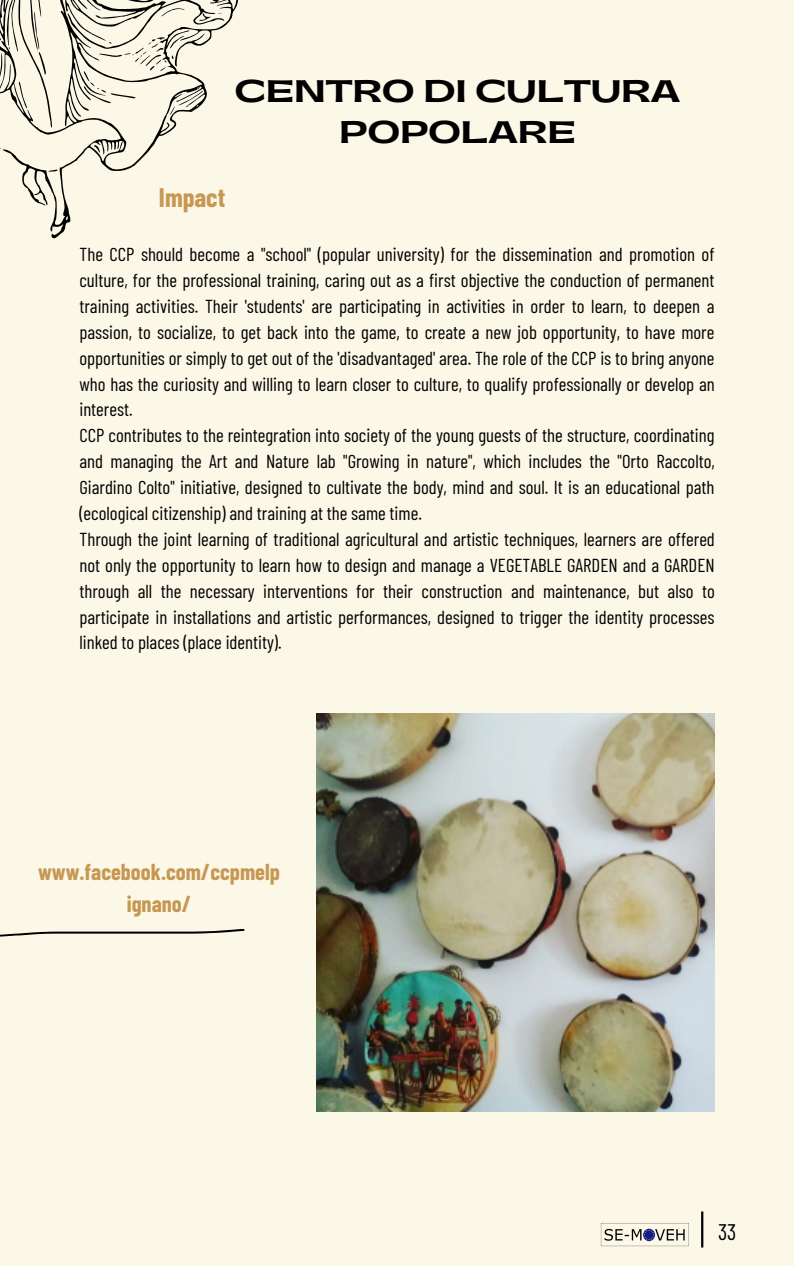
<style>
.page{position:relative;width:794px;height:1266px;background:#fff}
.page>*{position:absolute;margin:0;border:0;box-sizing:border-box;transform-origin:0 0}
.t1{font:800 29.25px/40.5px "Gatwick";color:#000;text-align:center}
.t2{font:700 26.25px "Barlow Condensed";color:#c69853}
.t3{font:700 22.5px/31.5px "Barlow Condensed";color:#c69853;text-align:center}
.t4{font:22.5px "Barlow Condensed";color:#000}
.t5{font:18.75px/25.9px "Barlow Condensed";color:#000}
</style>
<div class="page">
<div style="left:0;top:0;width:793px;height:1266px;background:#fcf8e8"></div>
<svg style="left:0;top:0;width:238px;height:239px"></svg>
<img style="left:316px;top:713px;width:398px;height:398px">
<svg style="left:0;top:929px;width:244px;height:8px"></svg>
<img style="left:600px;top:1223px;width:89px;height:23px">
<hr style="left:700px;top:1211px;width:3px;height:36px;background:#000">
<h1 class="t1" style="left:235px;top:72px;width:447px">CENTRO DI CULTURA<br>POPOLARE</h1>
<h2 class="t2" style="left:159px;top:181px;width:68px">Impact</h2>
<p class="t5" style="left:79px;top:241px;width:636px">The CCP should become a "school" (popular university) for the dissemination and promotion of culture, for the professional training, caring out as a first objective the conduction of permanent training activities. Their 'students' are participating in activities in order to learn, to deepen a passion, to socialize, to get back into the game, to create a new job opportunity, to have more opportunities or simply to get out of the 'disadvantaged' area. The role of the CCP is to bring anyone who has the curiosity and willing to learn closer to culture, to qualify professionally or develop an interest.<br>CCP contributes to the reintegration into society of the young guests of the structure, coordinating and managing the Art and Nature lab "Growing in nature", which includes the "Orto Raccolto, Giardino Colto" initiative, designed to cultivate the body, mind and soul. It is an educational path (ecological citizenship) and training at the same time.<br>Through the joint learning of traditional agricultural and artistic techniques, learners are offered not only the opportunity to learn how to design and manage a VEGETABLE GARDEN and a GARDEN through all the necessary interventions for their construction and maintenance, but also to participate in installations and artistic performances, designed to trigger the identity processes linked to places (place identity).</p>
<p class="t3" style="left:38px;top:855px;width:243px">www.facebook.com/ccpmelp ignano/</p>
<p class="t4" style="left:717px;top:1218px;width:20px">33</p>
</div>
